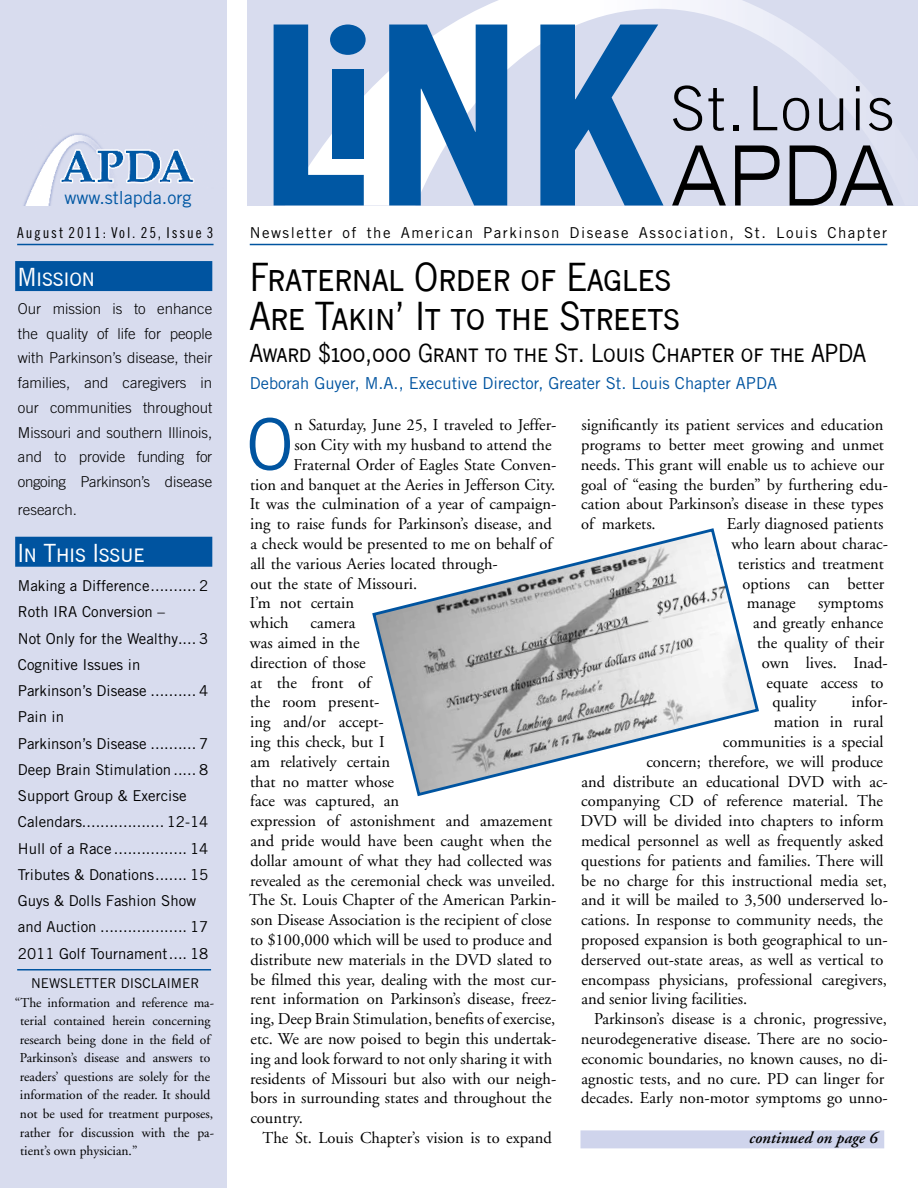
<style>
.page{position:relative;width:918px;height:1188px;background:#fff}
.page>*{position:absolute;margin:0;border:0;box-sizing:border-box;transform-origin:0 0}
.t1{font:71.4px "Trade Gothic LT Std";color:#0054a0}
.t2{font:42px/39px "News Got SCT";color:#000}
.t3{font:27px "News Got SCT";color:#000}
.t4{font:27px "News Got SCT";color:#fff}
.t5{font:18px "Trade Gothic LT Std";color:#0057a3}
.t6{font:16.5px/19.8px "Adobe Garamond";color:#000}
.t7{font:16.5px "Trade Gothic LT Std";color:#0054a0}
.t8{font:italic 600 16.5px "Adobe Garamond";color:#000}
.t9{font:15px/26.2px "Trade Gothic LT Std";color:#000}
.t10{font:300 15px/24.8px "Trade Gothic LT Std";color:#000;text-align:justify}
.t11{font:15px "Trade Gothic LT Std";letter-spacing:.1em;color:#000}
.t12{font:15px "Trade Gothic LT Std Cn 18";letter-spacing:.125em;color:#000}
.t13{font:13.5px/18.6px "Adobe Garamond";color:#000}
.t14{font:13.5px "Trade Gothic LT Std";color:#000}
</style>
<div class="page">
<div style="left:247px;top:0;width:671px;height:205px;background:#d8dcee"></div>
<svg style="left:285px;top:0;width:609px;height:205px"></svg>
<div style="left:0;top:0;width:226px;height:1188px;background:#d8dcee"></div>
<img style="left:24px;top:133px;width:171px;height:72px">
<svg style="left:274px;top:25px;width:90px;height:180px"></svg>
<div style="left:332px;top:69px;width:32px;height:90px;background:#0057a3"></div>
<svg style="left:389px;top:25px;width:118px;height:180px;background:#4181ba"></svg>
<svg style="left:540px;top:25px;width:123px;height:180px"></svg>
<div style="left:330px;top:25px;width:36px;height:30px;background:#0057a3;border-radius:50%"></div>
<svg style="left:673px;top:85px;width:29px;height:46px"></svg>
<svg style="left:708px;top:88px;width:16px;height:43px"></svg>
<svg style="left:733px;top:125px;width:6px;height:5px"></svg>
<svg style="left:754px;top:86px;width:23px;height:44px"></svg>
<svg style="left:783px;top:98px;width:26px;height:33px"></svg>
<svg style="left:819px;top:98px;width:24px;height:33px"></svg>
<svg style="left:856px;top:98px;width:4px;height:32px"></svg>
<svg style="left:856px;top:86px;width:4px;height:5px"></svg>
<svg style="left:869px;top:98px;width:23px;height:33px"></svg>
<svg style="left:672px;top:145px;width:54px;height:60px"></svg>
<svg style="left:735px;top:145px;width:45px;height:60px"></svg>
<svg style="left:790px;top:145px;width:103px;height:60px"></svg>
<hr style="left:17px;top:244px;width:197px;height:1px;background:#0054a0">
<hr style="left:250px;top:244px;width:637px;height:1px;background:#0054a0">
<div style="left:15px;top:261px;width:197px;height:30px;background:#0054a0"></div>
<div style="left:15px;top:537px;width:197px;height:30px;background:#0054a0"></div>
<hr style="left:17px;top:969px;width:194px;height:1px;background:#0054a0">
<div style="left:580px;top:1130px;width:304px;height:18px;background:#cfd4ec"></div>
<svg style="left:372px;top:528px;width:387px;height:268px"></svg>
<p class="t5" style="left:64px;top:187px;width:129px">www.stlapda.org</p>
<p class="t12" style="left:17px;top:224px;width:198px">August 2011: Vol. 25, Issue 3</p>
<p class="t11" style="left:250px;top:224px;width:639px">Newsletter of the American Parkinson Disease Association, St. Louis Chapter</p>
<h3 class="t4" style="left:18px;top:263px;width:79px">Mission</h3>
<p class="t10" style="left:18px;top:296px;width:196px">Our mission is to enhance the quality of life for people with Parkinson’s disease, their families, and caregivers in our communities throughout Missouri and southern Illinois, and to provide funding for ongoing Parkinson’s disease</p>
<p class="t10" style="left:18px;top:497px;width:61px">research.</p>
<h3 class="t4" style="left:18px;top:538px;width:128px">In This Issue</h3>
<p class="t9" style="left:18px;top:572px;width:192px">Making a Difference.......... 2<br>Roth IRA Conversion –<br>Not Only for the Wealthy.... 3<br>Cognitive Issues in<br>Parkinson’s Disease .......... 4<br>Pain in<br>Parkinson’s Disease .......... 7<br>Deep Brain Stimulation ..... 8<br>Support Group &amp; Exercise<br>Calendars.................. 12-14<br>Hull of a Race ................ 14<br>Tributes &amp; Donations....... 15<br>Guys &amp; Dolls Fashion Show and Auction ................... 17<br>2011 Golf Tournament.... 18</p>
<p class="t14" style="left:31px;top:975px;width:170px">NEWSLETTER DISCLAIMER</p>
<p class="t13" style="left:20px;top:994px;width:196px;text-indent:-5px">“The information and reference ma&shy;terial contained herein concerning research being done in the field of Parkinson’s disease and answers to readers’ questions are solely for the information of the reader. It should not be used for treatment purposes, rather for discussion with the pa&shy;tient’s own physician.”</p>
<h2 class="t2" style="left:250px;top:258px;width:432px">Fraternal Order of Eagles<br>Are Takin’ It to the Streets</h2>
<h3 class="t3" style="left:250px;top:338px;width:618px">Award $100,000 Grant to the St. Louis Chapter of the APDA</h3>
<p class="t7" style="left:250px;top:373px;width:529px">Deborah Guyer, M.A., Executive Director, Greater St. Louis Chapter APDA</p>
<h1 class="t1" style="left:246px;top:401px;width:49px">O</h1>
<p class="t6" style="left:294px;top:415px;width:264px">n Saturday, June 25, I traveled to Jeffer-</p>
<p class="t6" style="left:581px;top:415px;width:309px">significantly its patient services and education programs to better meet growing and unmet needs. This grant will enable us to achieve our goal of “easing the burden” by furthering edu&shy;cation about Parkinson’s disease in these types of markets.</p>
<p class="t6" style="left:295px;top:435px;width:259px">son City with my husband to attend the</p>
<p class="t6" style="left:294px;top:455px;width:264px">Fraternal Order of Eagles State Conven-</p>
<p class="t6" style="left:250px;top:475px;width:307px">tion and banquet at the Aeries in Jefferson City.</p>
<p class="t6" style="left:250px;top:495px;width:308px">It was the culmination of a year of campaign-</p>
<p class="t6" style="left:250px;top:514px;width:303px">ing to raise funds for Parkinson’s disease, and</p>
<p class="t6" style="left:251px;top:534px;width:303px">a check would be presented to me on behalf of</p>
<p class="t6" style="left:251px;top:554px;width:249px">all the various Aeries located through-</p>
<p class="t6" style="left:250px;top:574px;width:168px">out the state of Missouri.</p>
<p class="t6" style="left:250px;top:594px;width:106px">I’m not certain</p>
<p class="t6" style="left:250px;top:613px;width:40px">which</p>
<p class="t6" style="left:727px;top:514px;width:158px">Early diagnosed patients</p>
<p class="t6" style="left:732px;top:534px;width:158px">who learn about charac-</p>
<p class="t6" style="left:738px;top:554px;width:148px">teristics and treatment</p>
<p class="t6" style="left:742px;top:574px;width:143px">options can better</p>
<p class="t6" style="left:747px;top:594px;width:50px">manage</p>
<p class="t6" style="left:818px;top:594px;width:67px">symptoms</p>
<p class="t6" style="left:753px;top:613px;width:132px">and greatly enhance</p>
<p class="t6" style="left:757px;top:633px;width:129px">the quality of their</p>
<p class="t6" style="left:762px;top:653px;width:128px">own lives. Inad-</p>
<p class="t6" style="left:767px;top:673px;width:118px">equate access to</p>
<p class="t6" style="left:772px;top:693px;width:45px">quality</p>
<p class="t6" style="left:851px;top:693px;width:38px">infor-</p>
<p class="t6" style="left:774px;top:712px;width:111px">mation in rural</p>
<p class="t6" style="left:723px;top:732px;width:162px">communities is a special</p>
<p class="t6" style="left:646px;top:752px;width:238px">concern; therefore, we will produce</p>
<p class="t6" style="left:581px;top:772px;width:308px">and distribute an educational DVD with ac-</p>
<p class="t6" style="left:581px;top:792px;width:304px">companying CD of reference material. The</p>
<p class="t6" style="left:581px;top:811px;width:305px">DVD will be divided into chapters to inform</p>
<p class="t6" style="left:581px;top:831px;width:304px">medical personnel as well as frequently asked</p>
<p class="t6" style="left:581px;top:851px;width:304px">questions for patients and families. There will</p>
<p class="t6" style="left:581px;top:871px;width:307px">be no charge for this instructional media set,</p>
<p class="t6" style="left:581px;top:891px;width:308px">and it will be mailed to 3,500 underserved lo-</p>
<p class="t6" style="left:581px;top:910px;width:304px">cations. In response to community needs, the</p>
<p class="t6" style="left:581px;top:930px;width:308px">proposed expansion is both geographical to un-</p>
<p class="t6" style="left:581px;top:950px;width:304px">derserved out-state areas, as well as vertical to</p>
<p class="t6" style="left:581px;top:970px;width:307px">encompass physicians, professional caregivers,</p>
<p class="t6" style="left:581px;top:990px;width:167px">and senior living facilities.</p>
<p class="t6" style="left:594px;top:1009px;width:294px">Parkinson’s disease is a chronic, progressive,</p>
<p class="t6" style="left:581px;top:1029px;width:308px">neurodegenerative disease. There are no socio-</p>
<p class="t6" style="left:581px;top:1049px;width:308px">economic boundaries, no known causes, no di-</p>
<p class="t6" style="left:581px;top:1069px;width:305px">agnostic tests, and no cure. PD can linger for</p>
<p class="t6" style="left:581px;top:1089px;width:308px">decades. Early non-motor symptoms go unno-</p>
<p class="t6" style="left:249px;top:613px;width:309px;text-indent:61px">camera<br>was aimed in the<br>direction of those<br>at the front of<br>the room present-<br>ing and/or accept-<br>ing this check, but I<br>am relatively certain<br>that no matter whose<br>face was captured, an<br>expression of astonishment and amazement and pride would have been caught when the dollar amount of what they had collected was revealed as the ceremonial check was unveiled.<br>The St. Louis Chapter of the American Parkin&shy;son Disease Association is the recipient of close to $100,000 which will be used to produce and distribute new materials in the DVD slated to be filmed this year, dealing with the most cur&shy;rent information on Parkinson’s disease, freez&shy;ing, Deep Brain Stimulation, benefits of exercise, etc. We are now poised to begin this undertak&shy;ing and look forward to not only sharing it with residents of Missouri but also with our neigh&shy;bors in surrounding states and throughout the country.</p>
<p class="t6" style="left:263px;top:1128px;width:291px">The St. Louis Chapter’s vision is to expand</p>
<p class="t8" style="left:749px;top:1129px;width:130px">continued on page 6</p>
</div>
